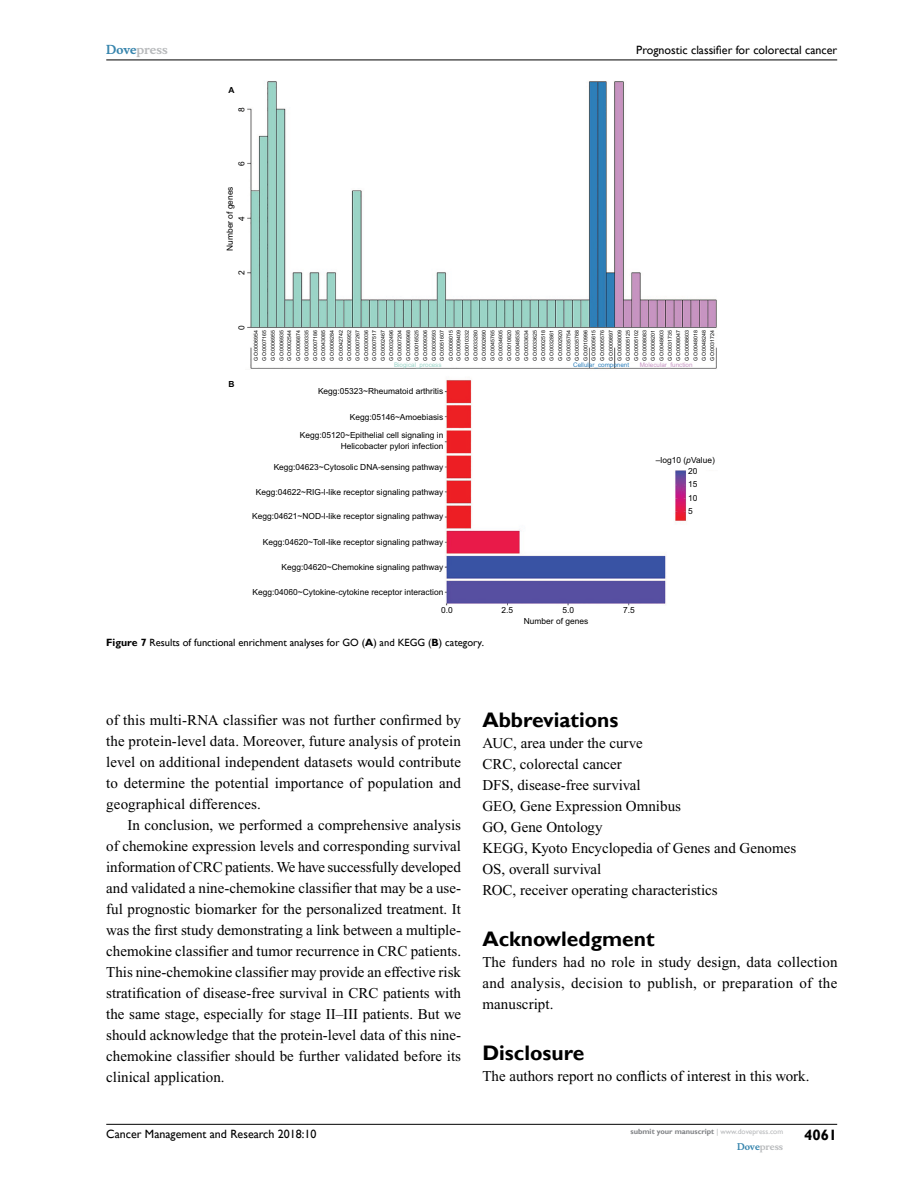
<style>
.page{position:relative;width:918px;height:1188px;background:#fff}
.page>*{position:absolute;margin:0;border:0;box-sizing:border-box;transform-origin:0 0}
.t1{font:700 21px "Gill Sans";color:#000}
.t2{font:15px/21px "Times New Roman";color:#000;text-align:justify}
.t3{font:700 15px "Gill Sans";color:#000}
.t4{font:12px "Gill Sans";color:#000}
.t5{font:700 12px "Musee";color:#b8babc}
.t6{font:10.5px "Gill Sans";color:#000}
.t7{font:700 9px "Musee";color:#b8babc}
.t8{font:8.4px/10.1px "Arial";color:#000;text-align:right}
.t9{font:700 8.4px "Arial";color:#000}
.t10{font:700 7.5px "Gill Sans";color:#808285}
.t11{font:6.3px "Arial";color:#2c7fbc}
.t12{font:6.3px "Arial";color:#c794c3}
.t13{font:6.3px "Arial";color:#9ad5c8}
.t14{font:5.25px/8.4px "Arial";color:#000;text-align:justify}
.s1{color:#3785ad}
.s2{font-style:italic}
.s3{font-weight:700}
.s4{font-weight:400;color:#b8babc}
</style>
<div class="page">
<hr style="left:106px;top:1124px;width:731px;height:1px;background:#000">
<hr style="left:106px;top:60px;width:731px;height:1px;background:#000">
<img style="left:247px;top:81px;width:470px;height:525px">
<p class="t5" style="left:106px;top:43px;width:63px"><span class="s1">Dove</span>press</p>
<p class="t9" style="left:229px;top:84px;width:8px">A</p>
<p class="t8" style="left:237px;top:112px;width:6px;rotate:-90deg">8</p>
<p class="t8" style="left:237px;top:166px;width:6px;rotate:-90deg">6</p>
<p class="t8" style="left:225px;top:251px;width:66px;rotate:-90deg">Number of genes</p>
<p class="t8" style="left:237px;top:221px;width:6px;rotate:-90deg">4</p>
<p class="t8" style="left:237px;top:275px;width:6px;rotate:-90deg">2</p>
<p class="t4" style="left:636px;top:43px;width:202px">Prognostic classifier for colorectal cancer</p>
<p class="t8" style="left:237px;top:330px;width:6px;rotate:-90deg">0</p>
<p class="t9" style="left:229px;top:379px;width:8px">B</p>
<p class="t14" style="left:252px;top:361px;width:32px;rotate:-90deg">GO:0006954<br>GO:0007165<br>GO:0006955<br>GO:0006935</p>
<p class="t14" style="left:285px;top:361px;width:32px;line-height:9px;rotate:-90deg">GO:0002544<br>GO:0006874</p>
<p class="t14" style="left:302px;top:361px;width:32px;rotate:-90deg">GO:0030335<br>GO:0007186<br>GO:0043085<br>GO:0008284<br>GO:0042742</p>
<p class="t14" style="left:345px;top:361px;width:32px;rotate:-90deg">GO:0006952<br>GO:0007267</p>
<p class="t14" style="left:362px;top:361px;width:32px;rotate:-90deg">GO:0030036<br>GO:0007517<br>GO:0002467<br>GO:0032496<br>GO:0007204<br>GO:0006968<br>GO:0016525<br>GO:0009306<br>GO:0030593<br>GO:0051607</p>
<p class="t14" style="left:447px;top:361px;width:32px;line-height:7.6px;rotate:-90deg">GO:0008015<br>GO:0009409</p>
<p class="t14" style="left:463px;top:361px;width:32px;rotate:-90deg">GO:0010332<br>GO:0033280<br>GO:0002690<br>GO:0045765<br>GO:0034605<br>GO:0010820<br>GO:0048535<br>GO:0033634<br>GO:0033625<br>GO:0002518<br>GO:0032861</p>
<p class="t14" style="left:556px;top:361px;width:32px;rotate:-90deg">GO:0002920<br>GO:0035754<br>GO:0035768<br>GO:0010996</p>
<p class="t14" style="left:589px;top:361px;width:32px;rotate:-90deg">GO:0005615<br>GO:0005576<br>GO:0009897<br>GO:0008009<br>GO:0005125<br>GO:0005102<br>GO:0008083<br>GO:0008201<br>GO:0048603<br>GO:0031735<br>GO:0008047<br>GO:0008603<br>GO:0048018<br>GO:0048248<br>GO:0031724</p>
<p class="t13" style="left:394px;top:361px;width:49px">Biogical_process</p>
<p class="t11" style="left:573px;top:361px;width:58px">Cellular_component</p>
<p class="t12" style="left:640px;top:361px;width:54px">Molecular_function</p>
<p class="t8" style="left:318px;top:386px;width:127px">Kegg:05323~Rheumatoid arthritis</p>
<p class="t8" style="left:350px;top:412px;width:95px">Kegg:05146~Amoebiasis</p>
<p class="t8" style="left:300px;top:431px;width:145px">Kegg:05120~Epithelial cell signaling in<br>Helicobacter pylori infection</p>
<p class="t8" style="left:274px;top:462px;width:171px">Kegg:04623~Cytosolic DNA-sensing pathway</p>
<p class="t8" style="left:256px;top:487px;width:189px">Kegg:04622~RIG-l-like receptor signaling pathway</p>
<p class="t8" style="left:252px;top:511px;width:193px">Kegg:04621~NOD-l-like receptor signaling pathway</p>
<p class="t8" style="left:263px;top:537px;width:182px">Kegg:04620~Toll-like receptor signaling pathway</p>
<p class="t8" style="left:282px;top:562px;width:163px">Kegg:04620~Chemokine signaling pathway</p>
<p class="t8" style="left:441px;top:583px;width:13px;line-height:18.1px;text-align:left;text-indent:-188px">Kegg:04060~Cytokine-cytokine receptor interaction<br>0.0</p>
<p class="t8" style="left:656px;top:455px;width:61px">–log10 (<span class="s2">p</span>Value)</p>
<p class="t8" style="left:688px;top:466px;width:11px">20</p>
<p class="t8" style="left:688px;top:479px;width:11px">15</p>
<p class="t8" style="left:688px;top:493px;width:11px">10</p>
<p class="t8" style="left:688px;top:506px;width:6px">5</p>
<p class="t8" style="left:502px;top:605px;width:13px">2.5</p>
<p class="t8" style="left:562px;top:605px;width:13px">5.0</p>
<p class="t8" style="left:524px;top:616px;width:66px">Number of genes</p>
<p class="t8" style="left:623px;top:605px;width:13px">7.5</p>
<p class="t6" style="left:106px;top:636px;width:379px"><span class="s3">Figure 7</span> Results of functional enrichment analyses for GO (<span class="s3">A</span>) and KEGG (<span class="s3">B</span>) category.</p>
<p class="t2" style="left:106px;top:709px;width:356px">of this multi-RNA classifier was not further confirmed by the protein-level data. Moreover, future analysis of protein level on additional independent datasets would contribute to determine the potential importance of population and geographical differences.</p>
<p class="t2" style="left:106px;top:814px;width:356px;text-indent:21px">In conclusion, we performed a comprehensive analysis of chemokine expression levels and corresponding survival information of CRC patients. We have successfully developed and validated a nine-chemokine classifier that may be a use&shy;ful prognostic biomarker for the personalized treatment. It was the first study demonstrating a link between a multiple&shy;chemokine classifier and tumor recurrence in CRC patients.<br>This nine-chemokine classifier may provide an effective risk stratification of disease-free survival in CRC patients with the same stage, especially for stage II–III patients. But we should acknowledge that the protein-level data of this nine&shy;chemokine classifier should be further validated before its clinical application.</p>
<h1 class="t1" style="left:482px;top:708px;width:138px">Abbreviations</h1>
<p class="t2" style="left:482px;top:733px;width:315px;text-align:left">AUC, area under the curve<br>CRC, colorectal cancer<br>DFS, disease-free survival<br>GEO, Gene Expression Omnibus<br>GO, Gene Ontology<br>KEGG, Kyoto Encyclopedia of Genes and Genomes<br>OS, overall survival<br>ROC, receiver operating characteristics</p>
<h1 class="t1" style="left:482px;top:927px;width:174px">Acknowledgment</h1>
<p class="t2" style="left:482px;top:952px;width:357px">The funders had no role in study design, data collection and analysis, decision to publish, or preparation of the manuscript.</p>
<h1 class="t1" style="left:482px;top:1041px;width:103px">Disclosure</h1>
<p class="t2" style="left:482px;top:1066px;width:329px">The authors report no conflicts of interest in this work.</p>
<p class="t4" style="left:106px;top:1127px;width:212px">Cancer Management and Research 2018:10</p>
<p class="t10" style="left:631px;top:1127px;width:154px">submit your manuscript <span class="s4">| www.dovepress.com</span></p>
<p class="t7" style="left:737px;top:1141px;width:48px"><span class="s1">Dove</span>press</p>
<p class="t3" style="left:804px;top:1126px;width:35px">4061</p>
</div>
